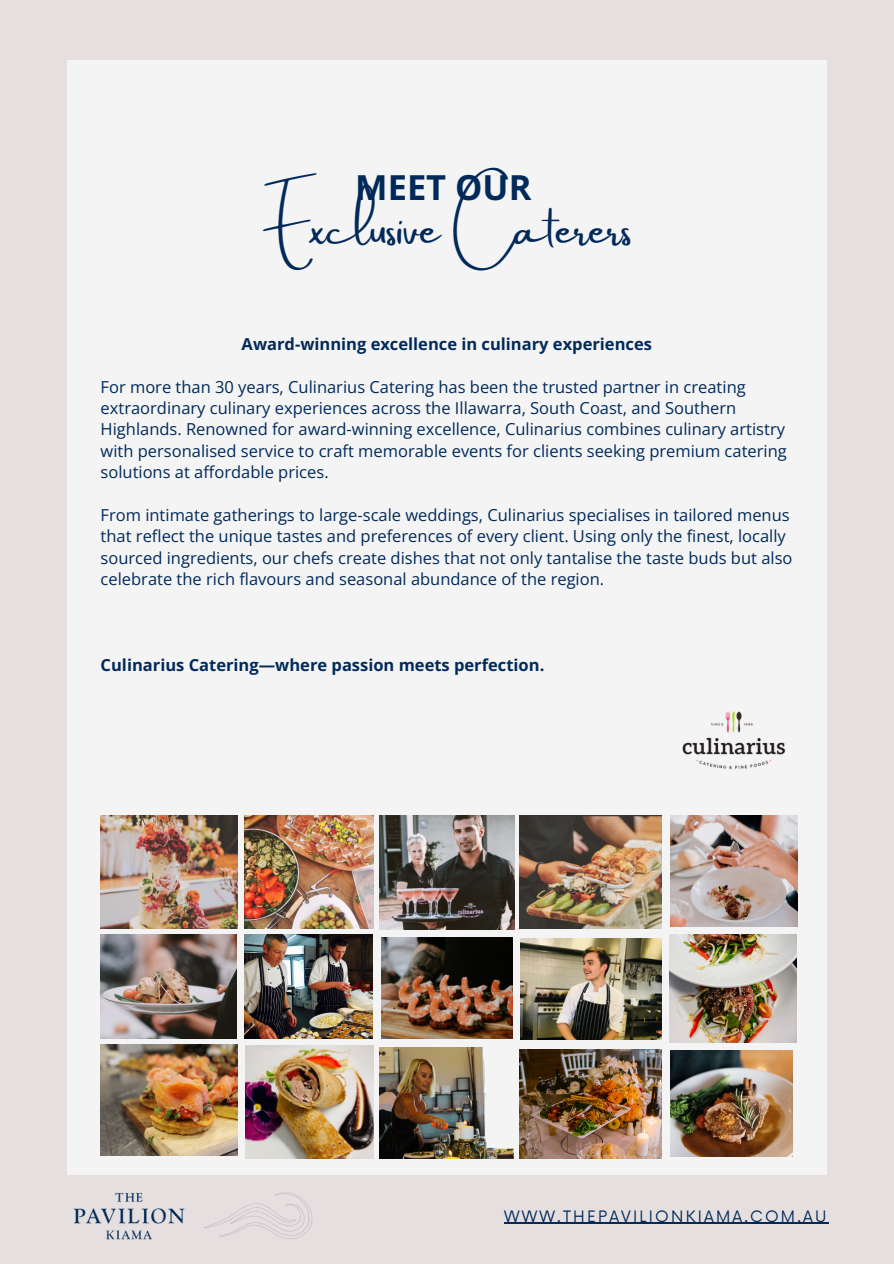
<style>
.page{position:relative;width:894px;height:1264px;background:#fff}
.page>*{position:absolute;margin:0;border:0;box-sizing:border-box;transform-origin:0 0}
.t1{font:46.5px "Amsterdam Two";color:#012a5a}
.t2{font:700 34.5px "Open Sans";color:#012a5a}
.t3{font:16.5px/21.3px "Open Sans";color:#012a5a}
.t4{font:700 16.5px "Open Sans";color:#012a5a}
.t5{font:15.3px "Now";letter-spacing:.145em;color:#012a5a}
</style>
<div class="page">
<div style="left:0;top:0;width:893px;height:1263px;background:#e6dfdf"></div>
<div style="left:67px;top:60px;width:759px;height:1114px;background:#f4f4f4"></div>
<img style="left:101px;top:815px;width:137px;height:113px">
<img style="left:244px;top:815px;width:130px;height:113px">
<img style="left:379px;top:815px;width:135px;height:114px">
<img style="left:101px;top:934px;width:136px;height:104px">
<img style="left:519px;top:815px;width:142px;height:113px">
<img style="left:381px;top:937px;width:131px;height:101px">
<img style="left:519px;top:1049px;width:142px;height:109px">
<img style="left:682px;top:711px;width:104px;height:59px">
<hr style="left:504px;top:1222px;width:324px;height:1px;background:#012a5a">
<img style="left:669px;top:934px;width:127px;height:108px">
<img style="left:101px;top:1044px;width:137px;height:111px">
<img style="left:245px;top:1045px;width:129px;height:113px">
<img style="left:244px;top:934px;width:128px;height:104px">
<img style="left:520px;top:938px;width:141px;height:101px">
<img style="left:380px;top:1047px;width:134px;height:111px">
<img style="left:670px;top:1050px;width:122px;height:106px">
<img style="left:670px;top:815px;width:127px;height:111px">
<img style="left:73px;top:1192px;width:112px;height:48px">
<img style="left:204px;top:1192px;width:109px;height:47px">
<p class="t1" style="left:263px;top:203px;width:371px">Exclusive Caterers</p>
<p class="t2" style="left:355px;top:163px;width:178px">MEET OUR</p>
<h1 class="t4" style="left:241px;top:332px;width:412px">Award-winning excellence in culinary experiences</h1>
<h3 class="t3" style="left:101px;top:375px;width:687px">For more than 30 years, Culinarius Catering has been the trusted partner in creating extraordinary culinary experiences across the Illawarra, South Coast, and Southern Highlands. Renowned for award-winning excellence, Culinarius combines culinary artistry with personalised service to craft memorable events for clients seeking premium catering solutions at affordable prices.</h3>
<p class="t3" style="left:101px;top:504px;width:693px">From intimate gatherings to large-scale weddings, Culinarius specialises in tailored menus that reflect the unique tastes and preferences of every client. Using only the finest, locally sourced ingredients, our chefs create dishes that not only tantalise the taste buds but also celebrate the rich flavours and seasonal abundance of the region.</p>
<p class="t4" style="left:101px;top:653px;width:445px">Culinarius Catering—where passion meets perfection.</p>
<h3 class="t5" style="left:504px;top:1207px;width:324px">WWW.THEPAVILIONKIAMA.COM.AU</h3>
</div>
